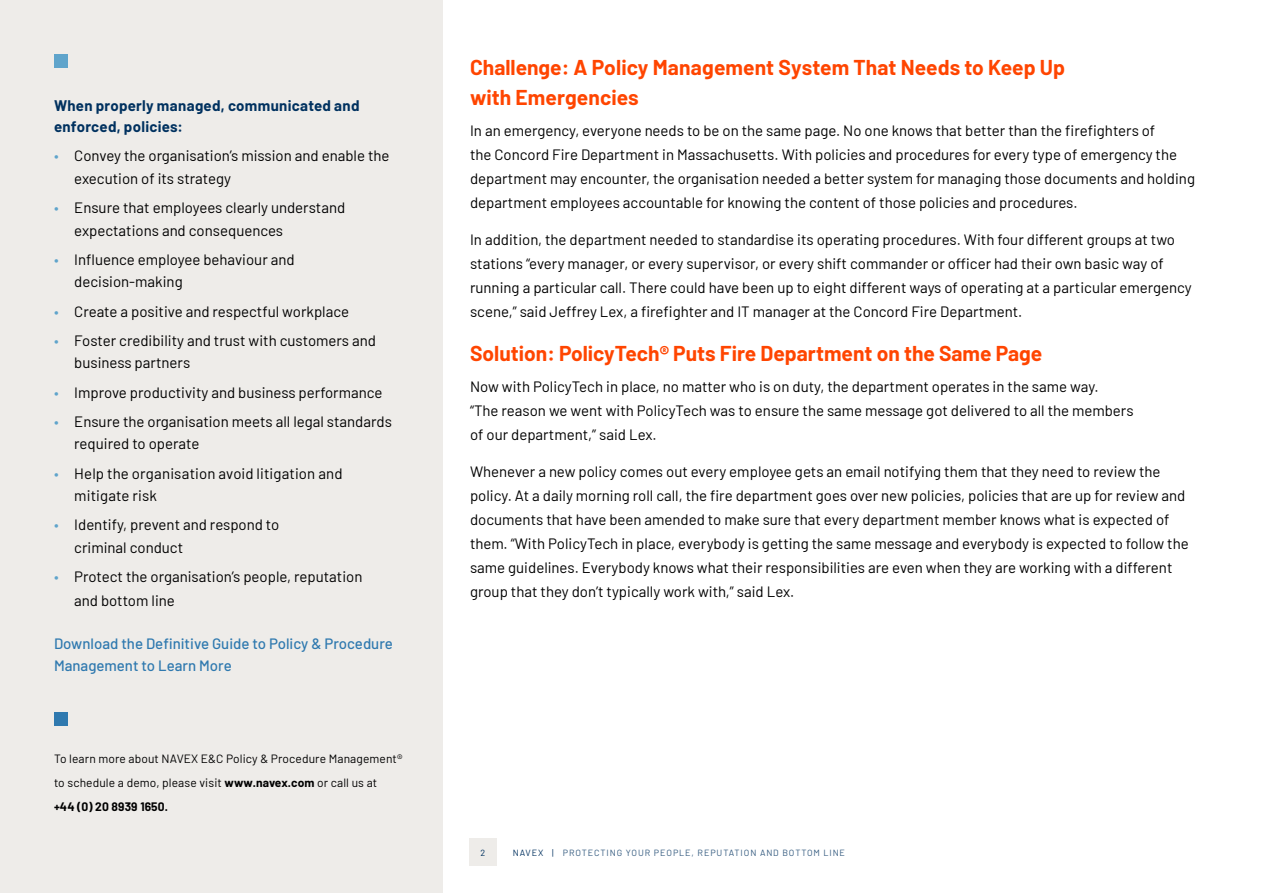
<style>
.page{position:relative;width:1263px;height:893px;background:#fff}
.page>*{position:absolute;margin:0;border:0;box-sizing:border-box;transform-origin:0 0}
.t1{font:700 21px/30px "Barlow";color:#ff4500}
.t2{font:15px/24px "Barlow";color:#000}
.t3{font:500 15px/22.5px "Barlow";color:#2f79af}
.t4{font:700 15px/21px "Barlow";letter-spacing:.02em;color:#00315f}
.t5{font:12px/24px "Barlow";letter-spacing:.01em;color:#000}
.t6{font:9px "Barlow";letter-spacing:.1em;color:#335a7f}
.t7{font:9px "Barlow";color:#00315f}
.s1{color:#5fa4cb}
.s2{font-weight:700}
.s3{color:#00315f}
</style>
<div class="page">
<div style="left:0;top:0;width:442px;height:893px;background:#eeece9"></div>
<div style="left:469px;top:839px;width:27px;height:27px;background:#eeece9"></div>
<div style="left:54px;top:712px;width:14px;height:14px;background:#2f79af"></div>
<div style="left:54px;top:54px;width:14px;height:14px;background:#5fa4cb"></div>
<p class="t4" style="left:54px;top:94px;width:307px">When properly managed, communicated and enforced, policies:</p>
<p class="t2" style="left:74px;top:144px;width:317px;line-height:22.5px;text-indent:-20px"><span class="s1">•</span> Convey the organisation’s mission and enable the execution of its strategy</p>
<p class="t2" style="left:74px;top:195px;width:272px;line-height:22.5px;text-indent:-20px"><span class="s1">•</span> Ensure that employees clearly understand expectations and consequences</p>
<p class="t2" style="left:74px;top:247px;width:222px;line-height:22.5px;text-indent:-20px"><span class="s1">•</span> Influence employee behaviour and decision-making</p>
<p class="t2" style="left:54px;top:298px;width:297px"><span class="s1">•</span> Create a positive and respectful workplace</p>
<p class="t2" style="left:74px;top:328px;width:303px;line-height:22.5px;text-indent:-20px"><span class="s1">•</span> Foster credibility and trust with customers and business partners</p>
<p class="t2" style="left:54px;top:379px;width:330px"><span class="s1">•</span> Improve productivity and business performance</p>
<p class="t2" style="left:74px;top:409px;width:319px;line-height:22.5px;text-indent:-20px"><span class="s1">•</span> Ensure the organisation meets all legal standards required to operate</p>
<p class="t2" style="left:74px;top:461px;width:270px;line-height:22.5px;text-indent:-20px"><span class="s1">•</span> Help the organisation avoid litigation and mitigate risk</p>
<p class="t2" style="left:74px;top:513px;width:207px;line-height:22.5px;text-indent:-20px"><span class="s1">•</span> Identify, prevent and respond to criminal conduct</p>
<p class="t2" style="left:74px;top:564px;width:290px;text-indent:-20px"><span class="s1">•</span> Protect the organisation’s people, reputation and bottom line</p>
<p class="t3" style="left:54px;top:631px;width:340px">Download the Definitive Guide to Policy &amp; Procedure<br>Management to Learn More</p>
<p class="t5" style="left:54px;top:746px;width:350px">To learn more about NAVEX E&amp;C Policy &amp; Procedure Management® to schedule a demo, please visit <span class="s2">www.navex.com</span> or call us at<br><span class="s2">+44 (0) 20 8939 1650.</span></p>
<h1 class="t1" style="left:470px;top:51px;width:596px">Challenge: A Policy Management System That Needs to Keep Up with Emergencies</h1>
<p class="t2" style="left:470px;top:117px;width:726px">In an emergency, everyone needs to be on the same page. No one knows that better than the firefighters of<br>the Concord Fire Department in Massachusetts. With policies and procedures for every type of emergency the department may encounter, the organisation needed a better system for managing those documents and holding department employees accountable for knowing the content of those policies and procedures.</p>
<p class="t2" style="left:470px;top:227px;width:723px">In addition, the department needed to standardise its operating procedures. With four different groups at two stations “every manager, or every supervisor, or every shift commander or officer had their own basic way of running a particular call. There could have been up to eight different ways of operating at a particular emergency scene,” said Jeffrey Lex, a firefighter and IT manager at the Concord Fire Department.</p>
<h1 class="t1" style="left:470px;top:337px;width:574px">Solution: PolicyTech® Puts Fire Department on the Same Page</h1>
<p class="t2" style="left:470px;top:373px;width:665px">Now with PolicyTech in place, no matter who is on duty, the department operates in the same way.<br>“The reason we went with PolicyTech was to ensure the same message got delivered to all the members of our department,” said Lex.</p>
<p class="t2" style="left:470px;top:458px;width:720px">Whenever a new policy comes out every employee gets an email notifying them that they need to review the policy. At a daily morning roll call, the fire department goes over new policies, policies that are up for review and documents that have been amended to make sure that every department member knows what is expected of them. “With PolicyTech in place, everybody is getting the same message and everybody is expected to follow the same guidelines. Everybody knows what their responsibilities are even when they are working with a different group that they don’t typically work with,” said Lex.</p>
<p class="t7" style="left:481px;top:846px;width:6px">2</p>
<p class="t6" style="left:513px;top:846px;width:334px"><span class="s3">NAVEX |</span> PROTECTING YOUR PEOPLE, REPUTATION AND BOTTOM LINE</p>
</div>
